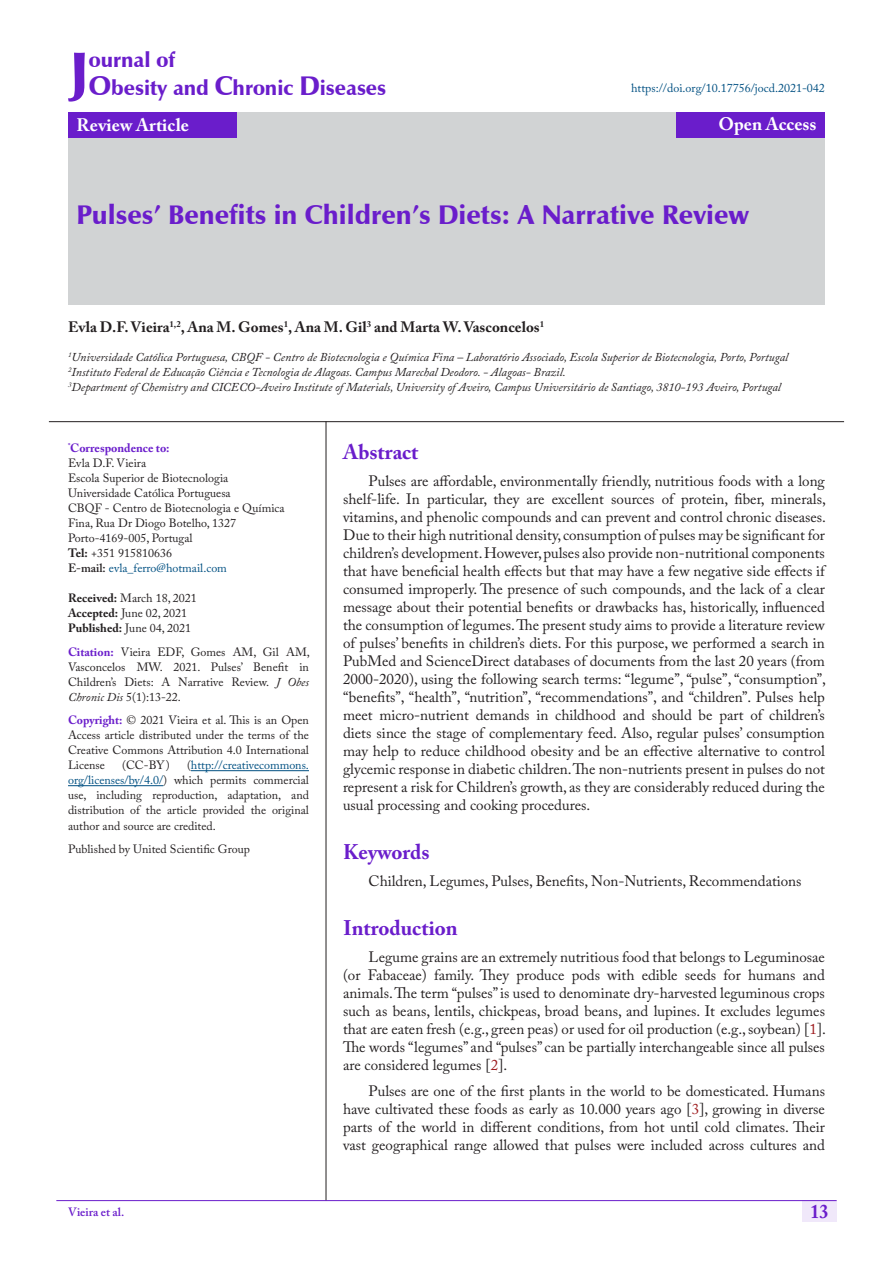
<style>
.page{position:relative;width:893px;height:1263px;background:#fff}
.page>*{position:absolute;margin:0;border:0;box-sizing:border-box;transform-origin:0 0}
.t1{font:900 57.9px "Zapf Humanist 601 BT";color:#6a1dcb}
.t2{font:900 27px "Zapf Humanist 601 BT";color:#6a1dcb}
.t3{font:900 21px/28.2px "Zapf Humanist 601 BT";color:#6a1dcb}
.Heading{font:700 21px "Adobe Caslon Pro";color:#6a1dcb}
.t4{font:700 19.5px "Adobe Caslon Pro";color:#6a1dcb;scale:.9 1}
.t5{font:700 18px "Adobe Caslon Pro";color:#fff}
.Paragraph_Style_1{font:15px/18px "Adobe Caslon Pro";color:#231f20;text-align:justify}
.t6{font:700 15px "Adobe Caslon Pro";color:#231f20}
.t7{font:12px/15px "Adobe Caslon Pro";color:#231f20;text-align:justify}
.Author_Affiliations{font:italic 12px "Adobe Caslon Pro";color:#231f20}
.t8{font:12px "Adobe Caslon Pro";color:#005082}
.Author_Affiliations-2{font:700 12px "Adobe Caslon Pro";color:#6a1dcb}
.t9{font:600 12px "Adobe Caslon Pro";color:#6a1dcb}
.s1{font-size:27px}
.s2{font-weight:700}
.s3{font-weight:600;color:#231f20}
.s4{font-weight:700;color:#6a1dcb}
.s5{font-style:italic}
.s6{color:#005082}
.s7{color:#9e1c1f}
</style>
<div class="page">
<div style="left:802px;top:1200px;width:35px;height:21px;background:#f0e8fa"></div>
<hr style="left:56px;top:1200px;width:781px;height:1px;background:#6a1dcb">
<div style="left:68px;top:112px;width:757px;height:193px;background:#d1d3d4"></div>
<div style="left:68px;top:112px;width:168px;height:26px;background:#6a1dcb"></div>
<div style="left:676px;top:112px;width:149px;height:26px;background:#6a1dcb"></div>
<hr style="left:191px;top:770px;width:118px;height:1px;background:#005082">
<hr style="left:68px;top:785px;width:95px;height:1px;background:#005082">
<hr style="left:326px;top:421px;width:1px;height:779px;background:#231f20">
<hr style="left:49px;top:421px;width:795px;height:1px;background:#231f20">
<p class="t1" style="left:70px;top:36px;width:21px">J</p>
<p class="t3" style="left:89px;top:46px;width:299px">ournal of<br><span class="s1">O</span>besity and <span class="s1">C</span>hronic <span class="s1">D</span>iseases</p>
<p class="t5" style="left:77px;top:114px;width:114px">Review Article</p>
<p class="t5" style="left:719px;top:113px;width:99px">Open Access</p>
<p class="t8" style="left:631px;top:81px;width:195px">https://doi.org/10.17756/jocd.2021-042</p>
<p class="t2" style="left:77px;top:198px;width:674px">Pulses’ Benefits in Children’s Diets: A Narrative Review</p>
<p class="t6" style="left:68px;top:318px;width:478px">Evla D.F. Vieira<sup>1,2</sup>, Ana M. Gomes<sup>1</sup>, Ana M. Gil<sup>3</sup> and Marta W. Vasconcelos<sup>1</sup></p>
<p class="Author_Affiliations" style="left:68px;top:350px;width:722px"><sup>1</sup>Universidade Católica Portuguesa, CBQF - Centro de Biotecnologia e Química Fina – Laboratório Associado, Escola Superior de Biotecnologia, Porto, Portugal</p>
<p class="Author_Affiliations" style="left:68px;top:365px;width:499px"><sup>2</sup>Instituto Federal de Educação Ciência e Tecnologia de Alagoas. Campus Marechal Deodoro. - Alagoas- Brazil.</p>
<p class="Author_Affiliations" style="left:68px;top:380px;width:714px"><sup>3</sup>Department of Chemistry and CICECO-Aveiro Institute of Materials, University of Aveiro, Campus Universitário de Santiago, 3810-193 Aveiro, Portugal</p>
<p class="Author_Affiliations-2" style="left:68px;top:441px;width:103px"><sup>*</sup>Correspondence to:</p>
<p class="t7" style="left:68px;top:456px;width:80px">Evla D.F. Vieira</p>
<p class="t7" style="left:68px;top:471px;width:162px">Escola Superior de Biotecnologia</p>
<p class="t7" style="left:68px;top:486px;width:164px">Universidade Católica Portuguesa</p>
<p class="t7" style="left:68px;top:501px;width:218px">CBQF - Centro de Biotecnologia e Química<br>Fina, Rua Dr Diogo Botelho, 1327</p>
<p class="t7" style="left:68px;top:531px;width:126px">Porto-4169-005, Portugal</p>
<p class="t7" style="left:68px;top:546px;width:106px"><span class="s2">Tel:</span> +351 915810636</p>
<p class="t8" style="left:68px;top:561px;width:160px"><span class="s3">E-mail:</span> evla_ferro@hotmail.com</p>
<p class="t7" style="left:68px;top:591px;width:130px"><span class="s2">Received:</span> March 18, 2021</p>
<p class="t7" style="left:68px;top:606px;width:121px"><span class="s2">Accepted:</span> June 02, 2021</p>
<p class="t7" style="left:68px;top:621px;width:125px"><span class="s2">Published:</span> June 04, 2021</p>
<p class="t7" style="left:68px;top:644px;width:243px"><span class="s4">Citation:</span> Vieira EDF, Gomes AM, Gil AM, Vasconcelos MW. 2021. Pulses’ Benefit in Children’s Diets: A Narrative Review. <span class="s5">J Obes Chronic Dis</span> 5(1):13-22.</p>
<p class="t7" style="left:68px;top:713px;width:242px"><span class="s4">Copyright:</span> © 2021 Vieira et al. This is an Open Access article distributed under the terms of the Creative Commons Attribution 4.0 International License</p>
<p class="t7" style="left:68px;top:758px;width:242px;text-indent:119px">(<span class="s6">http://creativecommons. org/licenses/by/4.0/</span>) which permits commercial use, including reproduction, adaptation, and distribution of the article provided the original author and source are credited.</p>
<p class="t7" style="left:68px;top:841px;width:183px">Published by United Scientific Group</p>
<p class="t7" style="left:122px;top:758px;width:49px">(CC-BY)</p>
<p class="Heading" style="left:343px;top:439px;width:77px">Abstract</p>
<p class="Paragraph_Style_1" style="left:343px;top:471px;width:484px;text-indent:26px">Pulses are affordable, environmentally friendly, nutritious foods with a long shelf-life. In particular, they are excellent sources of protein, fiber, minerals, vitamins, and phenolic compounds and can prevent and control chronic diseases.<br>Due to their high nutritional density, consumption of pulses may be significant for children’s development. However, pulses also provide non-nutritional components that have beneficial health effects but that may have a few negative side effects if consumed improperly. The presence of such compounds, and the lack of a clear message about their potential benefits or drawbacks has, historically, influenced the consumption of legumes. The present study aims to provide a literature review of pulses’ benefits in children’s diets. For this purpose, we performed a search in PubMed and ScienceDirect databases of documents from the last 20 years (from 2000-2020), using the following search terms: “legume”, “pulse”, “consumption”, “benefits”, “health”, “nutrition”, “recommendations”, and “children”. Pulses help meet micro-nutrient demands in childhood and should be part of children’s diets since the stage of complementary feed. Also, regular pulses’ consumption may help to reduce childhood obesity and be an effective alternative to control glycemic response in diabetic children. The non-nutrients present in pulses do not represent a risk for Children’s growth, as they are considerably reduced during the usual processing and cooking procedures.</p>
<p class="Heading" style="left:343px;top:839px;width:88px">Keywords</p>
<p class="Paragraph_Style_1" style="left:369px;top:871px;width:435px">Children, Legumes, Pulses, Benefits, Non-Nutrients, Recommendations</p>
<p class="Heading" style="left:343px;top:916px;width:116px">Introduction</p>
<p class="Paragraph_Style_1" style="left:343px;top:947px;width:484px;text-indent:26px">Legume grains are an extremely nutritious food that belongs to Leguminosae (or Fabaceae) family. They produce pods with edible seeds for humans and animals. The term “pulses” is used to denominate dry-harvested leguminous crops such as beans, lentils, chickpeas, broad beans, and lupines. It excludes legumes that are eaten fresh (e.g., green peas) or used for oil production (e.g., soybean) [<span class="s7">1</span>].<br>The words “legumes” and “pulses” can be partially interchangeable since all pulses are considered legumes [<span class="s7">2</span>].</p>
<p class="Paragraph_Style_1" style="left:343px;top:1082px;width:483px;text-indent:26px">Pulses are one of the first plants in the world to be domesticated. Humans have cultivated these foods as early as 10.000 years ago [<span class="s7">3</span>], growing in diverse parts of the world in different conditions, from hot until cold climates. Their vast geographical range allowed that pulses were included across cultures and</p>
<p class="t9" style="left:68px;top:1204px;width:58px">Vieira et al.</p>
<h3 class="t4" style="left:811px;top:1200px;width:21px">13</h3>
</div>
